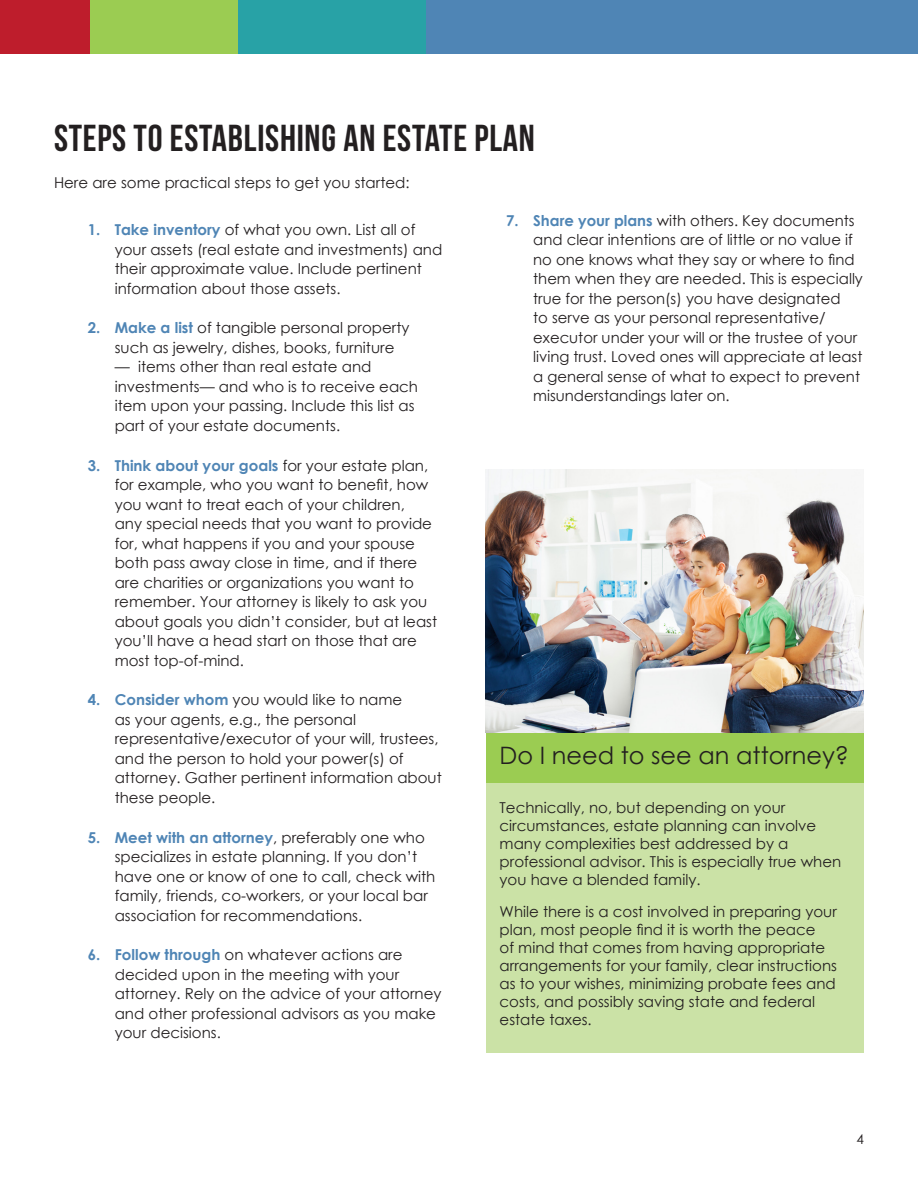
<style>
.page{position:relative;width:918px;height:1188px;background:#fff}
.page>*{position:absolute;margin:0;border:0;box-sizing:border-box;transform-origin:0 0}
.Page_Title__arial{font:37.5px "Bebas Neue";letter-spacing:.02em;color:#231f20}
.Side_Bar_Titles__arial{font:24px "Century Gothic";color:#231f20}
.Side_Bar_body_text__arial{font:15px/19.5px "Century Gothic";color:#231f20}
.Body_Text__adobe_garamond{font:15px "Century Gothic";color:#231f20}
.Footer_Bottom_Right_By_Page_NBR__arial{font:13.5px "Century Gothic";color:#231f20}
.s1{font-weight:700;color:#4f85b5}
</style>
<div class="page">
<div style="left:425px;top:0;width:493px;height:54px;background:#4f85b5"></div>
<div style="left:237px;top:0;width:189px;height:54px;background:#28a2a6"></div>
<div style="left:89px;top:0;width:149px;height:54px;background:#9bcc52"></div>
<div style="left:0;top:0;width:90px;height:54px;background:#be1d2c"></div>
<hr style="left:0;top:0;width:1px;height:54px;background:#4f85b5">
<div style="left:486px;top:783px;width:378px;height:270px;background:#cbe2a6"></div>
<div style="left:486px;top:732px;width:378px;height:51px;background:#9bcc52"></div>
<img style="left:486px;top:469px;width:378px;height:263px">
<p class="Page_Title__arial" style="left:54px;top:118px;width:482px">STEPS TO ESTABLISHING AN ESTATE PLAN</p>
<p class="Body_Text__adobe_garamond" style="left:54px;top:172px;width:357px">Here are some practical steps to get you started:</p>
<p class="Side_Bar_body_text__arial" style="left:533px;top:210px;width:331px;text-indent:-27px"><span class="s1">7. Share your plans</span> with others. Key documents and clear intentions are of little or no value if no one knows what they say or where to find them when they are needed. This is especially true for the person(s) you have designated<br>to serve as your personal representative/ executor under your will or the trustee of your living trust. Loved ones will appreciate at least a general sense of what to expect to prevent misunderstandings later on.</p>
<p class="Side_Bar_body_text__arial" style="left:115px;top:220px;width:329px;text-indent:-27px"><span class="s1">1. Take inventory</span> of what you own. List all of your assets (real estate and investments) and their approximate value. Include pertinent information about those assets.</p>
<p class="Side_Bar_body_text__arial" style="left:115px;top:318px;width:296px;text-indent:-27px"><span class="s1">2. Make a list</span> of tangible personal property such as jewelry, dishes, books, furniture</p>
<p class="Side_Bar_body_text__arial" style="left:115px;top:357px;width:305px">— items other than real estate and investments— and who is to receive each item upon your passing. Include this list as part of your estate documents.</p>
<p class="Side_Bar_body_text__arial" style="left:115px;top:455px;width:324px;text-indent:-27px"><span class="s1">3. Think about your goals</span> for your estate plan, for example, who you want to benefit, how you want to treat each of your children,<br>any special needs that you want to provide for, what happens if you and your spouse both pass away close in time, and if there are charities or organizations you want to remember. Your attorney is likely to ask you about goals you didn’t consider, but at least you’ll have a head start on those that are most top-of-mind.</p>
<p class="Side_Bar_body_text__arial" style="left:115px;top:690px;width:329px;text-indent:-27px"><span class="s1">4. Consider whom</span> you would like to name<br>as your agents, e.g., the personal representative/executor of your will, trustees, and the person to hold your power(s) of attorney. Gather pertinent information about these people.</p>
<p class="Side_Bar_body_text__arial" style="left:115px;top:827px;width:322px;text-indent:-27px"><span class="s1">5. Meet with an attorney</span>, preferably one who specializes in estate planning. If you don’t have one or know of one to call, check with family, friends, co-workers, or your local bar association for recommendations.</p>
<p class="Side_Bar_body_text__arial" style="left:115px;top:945px;width:328px;text-indent:-27px"><span class="s1">6. Follow through</span> on whatever actions are decided upon in the meeting with your attorney. Rely on the advice of your attorney and other professional advisors as you make your decisions.</p>
<p class="Side_Bar_Titles__arial" style="left:500px;top:739px;width:351px">Do I need to see an attorney?</p>
<p class="Side_Bar_body_text__arial" style="left:500px;top:799px;width:343px;line-height:18px">Technically, no, but depending on your circumstances, estate planning can involve many complexities best addressed by a professional advisor. This is especially true when you have a blended family.</p>
<p class="Side_Bar_body_text__arial" style="left:500px;top:902px;width:339px;line-height:18px">While there is a cost involved in preparing your plan, most people find it is worth the peace<br>of mind that comes from having appropriate arrangements for your family, clear instructions as to your wishes, minimizing probate fees and costs, and possibly saving state and federal estate taxes.</p>
<p class="Footer_Bottom_Right_By_Page_NBR__arial" style="left:857px;top:1130px;width:9px">4</p>
</div>
